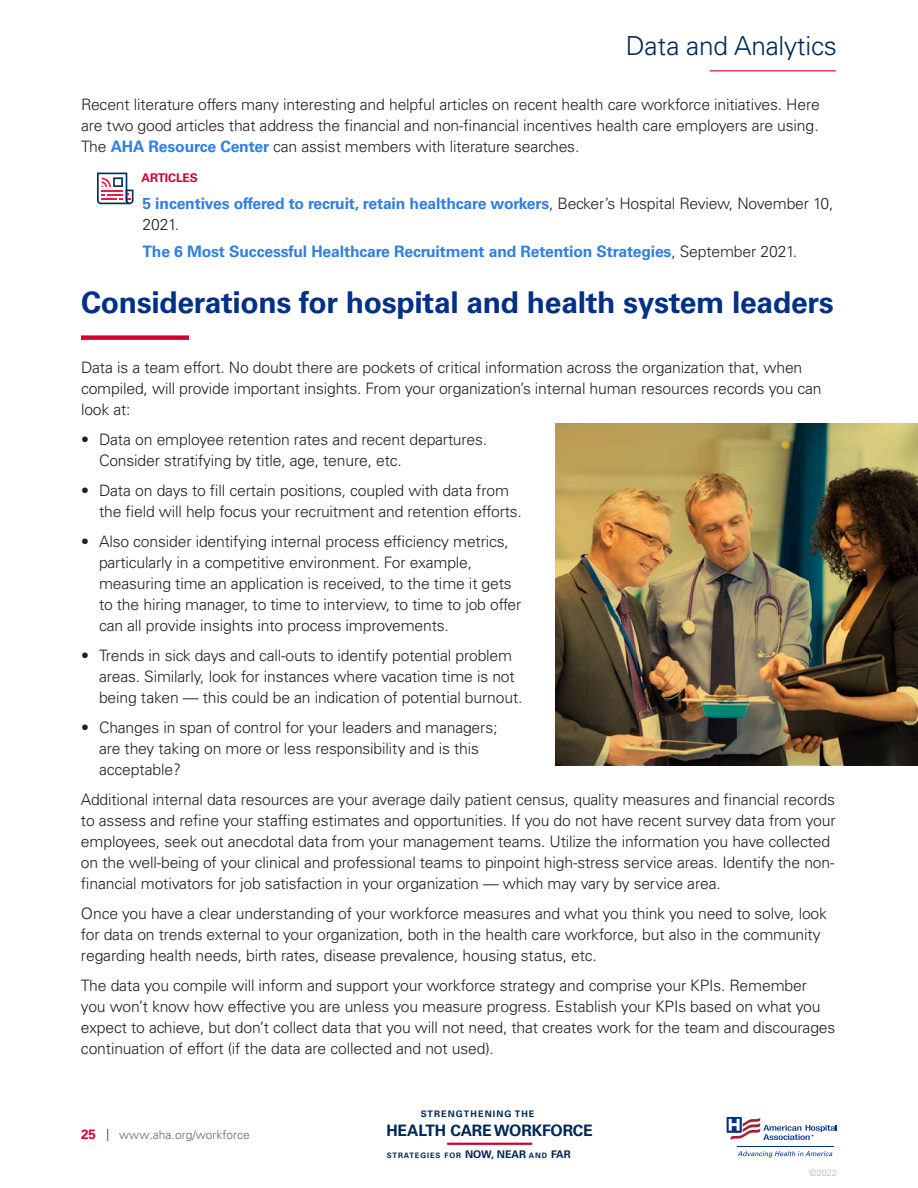
<style>
.page{position:relative;width:918px;height:1188px;background:#fff}
.page>*{position:absolute;margin:0;border:0;box-sizing:border-box;transform-origin:0 0}
.Heading_1{font:700 30px "Univers LT Std";letter-spacing:-.01em;color:#003087}
.Heading_1-2{font:300 26.25px "Univers LT Std";letter-spacing:-.01em;color:#002855}
.Body{font:300 15.75px/21px "Univers LT Std";letter-spacing:-.01em;color:#231f20}
.resource{font:700 15.75px/21px "Univers LT Std";letter-spacing:-.01em;color:#307fe2}
.t1{font:700 15.75px "Univers LT Std";letter-spacing:-.01em;color:#002855}
.t2{font:300 12px "Univers LT Std";letter-spacing:.005em;color:#63666a}
.resource_kicker{font:700 12px "Univers LT Std";letter-spacing:-.01em;color:#d50032}
.t3{font:700 9px "Univers LT Std";letter-spacing:.12em;color:#002855}
.t4{font:300 9px "Univers LT Std";color:#b1b3b3}
.t5{font:700 7.5px "Univers LT Std";letter-spacing:.12em;color:#002855}
.s1{font-weight:700;color:#307fe2}
.s2{font-weight:300;color:#231f20}
.s3{font-weight:700;font-size:13.5px;color:#d50032}
.s4{color:#002855}
.s5{font-size:10.5px}
</style>
<div class="page">
<hr style="left:447px;top:1143px;width:85px;height:2px;background:#d50032">
<hr style="left:710px;top:70px;width:126px;height:1px;background:#d50032">
<div style="left:81px;top:335px;width:108px;height:5px;background:#d50032"></div>
<svg style="left:97px;top:173px;width:37px;height:31px"></svg>
<img style="left:556px;top:423px;width:362px;height:342px">
<hr style="left:737px;top:1146px;width:97px;height:1px;background:#003186">
<svg style="left:738px;top:1151px;width:94px;height:7px"></svg>
<svg style="left:726px;top:1116px;width:111px;height:24px"></svg>
<p class="Heading_1-2" style="left:626px;top:30px;width:213px">Data and Analytics</p>
<p class="Body" style="left:81px;top:94px;width:740px;text-align:justify">Recent literature offers many interesting and helpful articles on recent health care workforce initiatives. Here are two good articles that address the financial and non-financial incentives health care employers are using.<br>The <span class="s1">AHA Resource Center</span> can assist members with literature searches.</p>
<p class="resource_kicker" style="left:142px;top:171px;width:58px">ARTICLES</p>
<p class="resource" style="left:142px;top:193px;width:693px">5 incentives offered to recruit, retain healthcare workers<span class="s2">, Becker’s Hospital Review, November 10,<br>2021.</span></p>
<p class="resource" style="left:142px;top:241px;width:656px">The 6 Most Successful Healthcare Recruitment and Retention Strategies<span class="s2">, September 2021.</span></p>
<p class="Heading_1" style="left:81px;top:285px;width:754px">Considerations for hospital and health system leaders</p>
<p class="Body" style="left:81px;top:357px;width:742px">Data is a team effort. No doubt there are pockets of critical information across the organization that, when compiled, will provide important insights. From your organization’s internal human resources records you can look at:</p>
<p class="Body" style="left:99px;top:429px;width:390px;text-indent:-18px">• Data on employee retention rates and recent departures.<br>Consider stratifying by title, age, tenure, etc.</p>
<p class="Body" style="left:99px;top:480px;width:425px;text-indent:-18px">• Data on days to fill certain positions, coupled with data from the field will help focus your recruitment and retention efforts.</p>
<p class="Body" style="left:99px;top:531px;width:424px;text-indent:-18px">• Also consider identifying internal process efficiency metrics, particularly in a competitive environment. For example, measuring time an application is received, to the time it gets to the hiring manager, to time to interview, to time to job offer can all provide insights into process improvements.</p>
<p class="Body" style="left:99px;top:645px;width:425px;text-indent:-18px">• Trends in sick days and call-outs to identify potential problem areas. Similarly, look for instances where vacation time is not being taken — this could be an indication of potential burnout.</p>
<p class="Body" style="left:99px;top:717px;width:400px;text-indent:-18px">• Changes in span of control for your leaders and managers; are they taking on more or less responsibility and is this acceptable?</p>
<p class="Body" style="left:81px;top:789px;width:756px">Additional internal data resources are your average daily patient census, quality measures and financial records to assess and refine your staffing estimates and opportunities. If you do not have recent survey data from your employees, seek out anecdotal data from your management teams. Utilize the information you have collected on the well-being of your clinical and professional teams to pinpoint high-stress service areas. Identify the non&shy;financial motivators for job satisfaction in your organization — which may vary by service area.</p>
<p class="Body" style="left:81px;top:903px;width:748px">Once you have a clear understanding of your workforce measures and what you think you need to solve, look for data on trends external to your organization, both in the health care workforce, but also in the community regarding health needs, birth rates, disease prevalence, housing status, etc.</p>
<p class="Body" style="left:81px;top:975px;width:756px">The data you compile will inform and support your workforce strategy and comprise your KPIs. Remember you won’t know how effective you are unless you measure progress. Establish your KPIs based on what you expect to achieve, but don’t collect data that you will not need, that creates work for the team and discourages continuation of effort (if the data are collected and not used).</p>
<p class="t2" style="left:81px;top:1128px;width:170px"><span class="s3">25</span> <span class="s4">|</span> www.aha.org/workforce</p>
<p class="t3" style="left:421px;top:1109px;width:115px">STRENGTHENING THE</p>
<p class="t5" style="left:387px;top:1151px;width:186px">STRATEGIES FOR <span class="s5">NOW, NEAR</span> AND <span class="s5">FAR</span></p>
<p class="t1" style="left:386px;top:1121px;width:208px">HEALTH CARE WORKFORCE</p>
<p class="t4" style="left:810px;top:1167px;width:29px">©2022</p>
</div>
